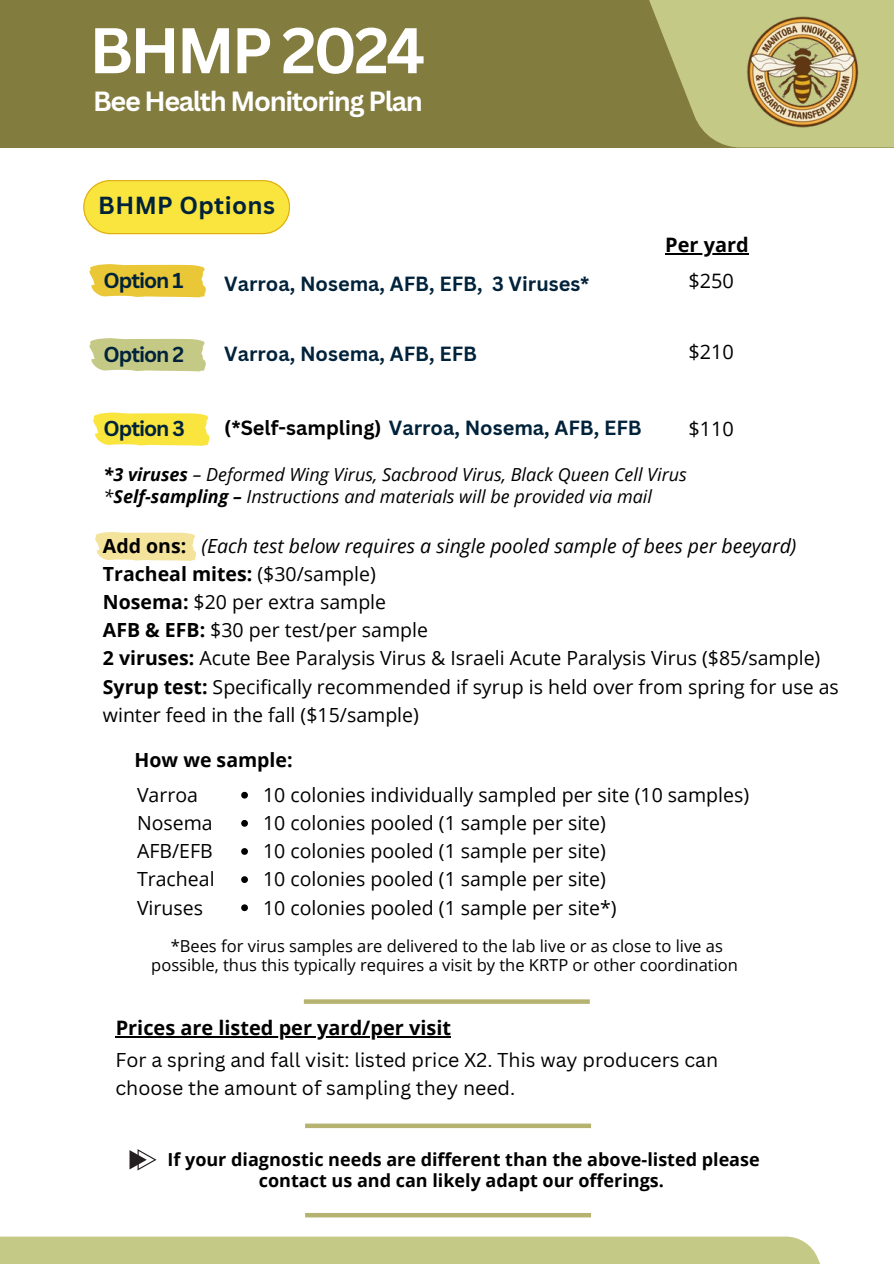
<style>
.page{position:relative;width:894px;height:1264px;background:#fff}
.page>*{position:absolute;margin:0;border:0;box-sizing:border-box;transform-origin:0 0}
.t1{font:700 63px "Canva Sans";letter-spacing:-.05em;color:#fff}
.t2{font:700 27px "Canva Sans";letter-spacing:-.05em;color:#fff}
.t3{font:700 24px "Canva Sans";letter-spacing:.015em;color:#00223a}
.t4{font:700 21px "Canva Sans";letter-spacing:-.05em;color:#00223a}
.t5{font:700 19.95px "Canva Sans";color:#00223a}
.t6{font:700 19.95px "Open Sans";color:#000}
.t7{font:19.95px "Open Sans";color:#000}
.t8{font:19.5px/28.2px "Open Sans";color:#000}
.t9{font:19.5px/28.2px "Canva Sans";color:#000}
.t10{font:italic 19.5px "Open Sans";color:#000}
.t11{font:700 19.5px "Open Sans";color:#000}
.t12{font:italic 18px "Open Sans";color:#000}
.t13{font:700 18px/21.3px "Open Sans";color:#000;text-align:center}
.t14{font:16.5px/19.2px "Open Sans";color:#000;text-align:center}
.s1{color:#000}
.s2{font-weight:700}
.s3{font-weight:700;font-style:normal}
</style>
<div class="page">
<svg style="left:83px;top:180px;width:207px;height:54px;background:#f8e346"></svg>
<svg style="left:89px;top:264px;width:116px;height:34px;background:#eccd4c"></svg>
<svg style="left:89px;top:338px;width:116px;height:34px;background:#cbcf93"></svg>
<svg style="left:93px;top:412px;width:116px;height:34px;background:#f9e753"></svg>
<svg style="left:95px;top:532px;width:101px;height:29px;background:#f5e5a3"></svg>
<svg style="left:304px;top:999px;width:285px;height:4px"></svg>
<svg style="left:241px;top:791px;width:7px;height:7px"></svg>
<svg style="left:241px;top:820px;width:7px;height:6px"></svg>
<svg style="left:241px;top:848px;width:7px;height:6px"></svg>
<svg style="left:241px;top:876px;width:7px;height:7px"></svg>
<svg style="left:241px;top:904px;width:7px;height:7px"></svg>
<hr style="left:665px;top:253px;width:83px;height:1px;background:#000">
<div style="left:0;top:0;width:893px;height:147px;background:#837c3f"></div>
<svg style="left:649px;top:0;width:244px;height:147px;fill:#c5c986"></svg>
<img style="left:729px;top:0;width:149px;height:143px">
<div style="left:0;top:1236px;width:834px;height:27px;background:#c5c986"></div>
<div style="left:305px;top:1123px;width:286px;height:5px;background:#b6b370"></div>
<hr style="left:116px;top:1036px;width:335px;height:1px;background:#000">
<div style="left:305px;top:1212px;width:286px;height:5px;background:#b6b370"></div>
<svg style="left:129px;top:1149px;width:27px;height:21px"></svg>
<h4 class="t1" style="left:89px;top:6px;width:337px">BHMP 2024</h4>
<h5 class="t2" style="left:93px;top:82px;width:331px">Bee Health Monitoring Plan</h5>
<h5 class="t3" style="left:98px;top:189px;width:178px">BHMP Options</h5>
<h5 class="t6" style="left:665px;top:231px;width:85px">Per yard</h5>
<p class="t4" style="left:104px;top:265px;width:81px">Option 1</p>
<p class="t5" style="left:224px;top:269px;width:367px">Varroa, Nosema, AFB, EFB, 3 Viruses*</p>
<p class="t7" style="left:688px;top:266px;width:47px">$250</p>
<p class="t4" style="left:104px;top:339px;width:82px">Option 2</p>
<p class="t5" style="left:224px;top:339px;width:254px">Varroa, Nosema, AFB, EFB</p>
<p class="t7" style="left:688px;top:337px;width:47px">$210</p>
<h4 class="t5" style="left:224px;top:414px;width:419px"><span class="s1">(*Self-sampling)</span> Varroa, Nosema, AFB, EFB</h4>
<p class="t12" style="left:104px;top:462px;width:584px"><span class="s2">*3 viruses</span> – Deformed Wing Virus, Sacbrood Virus, Black Queen Cell Virus</p>
<h5 class="t12" style="left:104px;top:483px;width:549px">*<span class="s2">Self-sampling –</span> Instructions and materials will be provided via mail</h5>
<p class="t4" style="left:104px;top:414px;width:83px">Option 3</p>
<h5 class="t7" style="left:688px;top:415px;width:47px">$110</h5>
<p class="t10" style="left:103px;top:532px;width:695px"><span class="s3">Add ons:</span> (Each test below requires a single pooled sample of bees per beeyard)</p>
<h1 class="t8" style="left:103px;top:559px;width:737px"><span class="s2">Tracheal mites:</span> ($30/sample)<br><span class="s2">Nosema:</span> $20 per extra sample<br><span class="s2">AFB &amp; EFB:</span> $30 per test/per sample<br><span class="s2">2 viruses:</span> Acute Bee Paralysis Virus &amp; Israeli Acute Paralysis Virus ($85/sample)<br><span class="s2">Syrup test:</span> Specifically recommended if syrup is held over from spring for use as winter feed in the fall ($15/sample)</h1>
<h5 class="t11" style="left:134px;top:745px;width:159px">How we sample:</h5>
<h4 class="t8" style="left:137px;top:780px;width:79px">Varroa<br>Nosema<br>AFB/EFB<br>Tracheal<br>Viruses</h4>
<h2 class="t8" style="left:263px;top:780px;width:487px">10 colonies individually sampled per site (10 samples)</h2>
<h3 class="t8" style="left:263px;top:808px;width:344px">10 colonies pooled (1 sample per site)</h3>
<p class="t8" style="left:263px;top:836px;width:344px">10 colonies pooled (1 sample per site)</p>
<p class="t8" style="left:263px;top:864px;width:344px">10 colonies pooled (1 sample per site)</p>
<p class="t8" style="left:263px;top:892px;width:355px">10 colonies pooled (1 sample per site*)</p>
<p class="t14" style="left:151px;top:936px;width:588px">*Bees for virus samples are delivered to the lab live or as close to live as possible, thus this typically requires a visit by the KRTP or other coordination</p>
<p class="t6" style="left:116px;top:1014px;width:337px">Prices are listed per yard/per visit</p>
<p class="t9" style="left:115px;top:1045px;width:604px">For a spring and fall visit: listed price X2. This way producers can choose the amount of sampling they need.</p>
<p class="t13" style="left:167px;top:1148px;width:593px">If your diagnostic needs are different than the above-listed please contact us and can likely adapt our offerings.</p>
</div>
